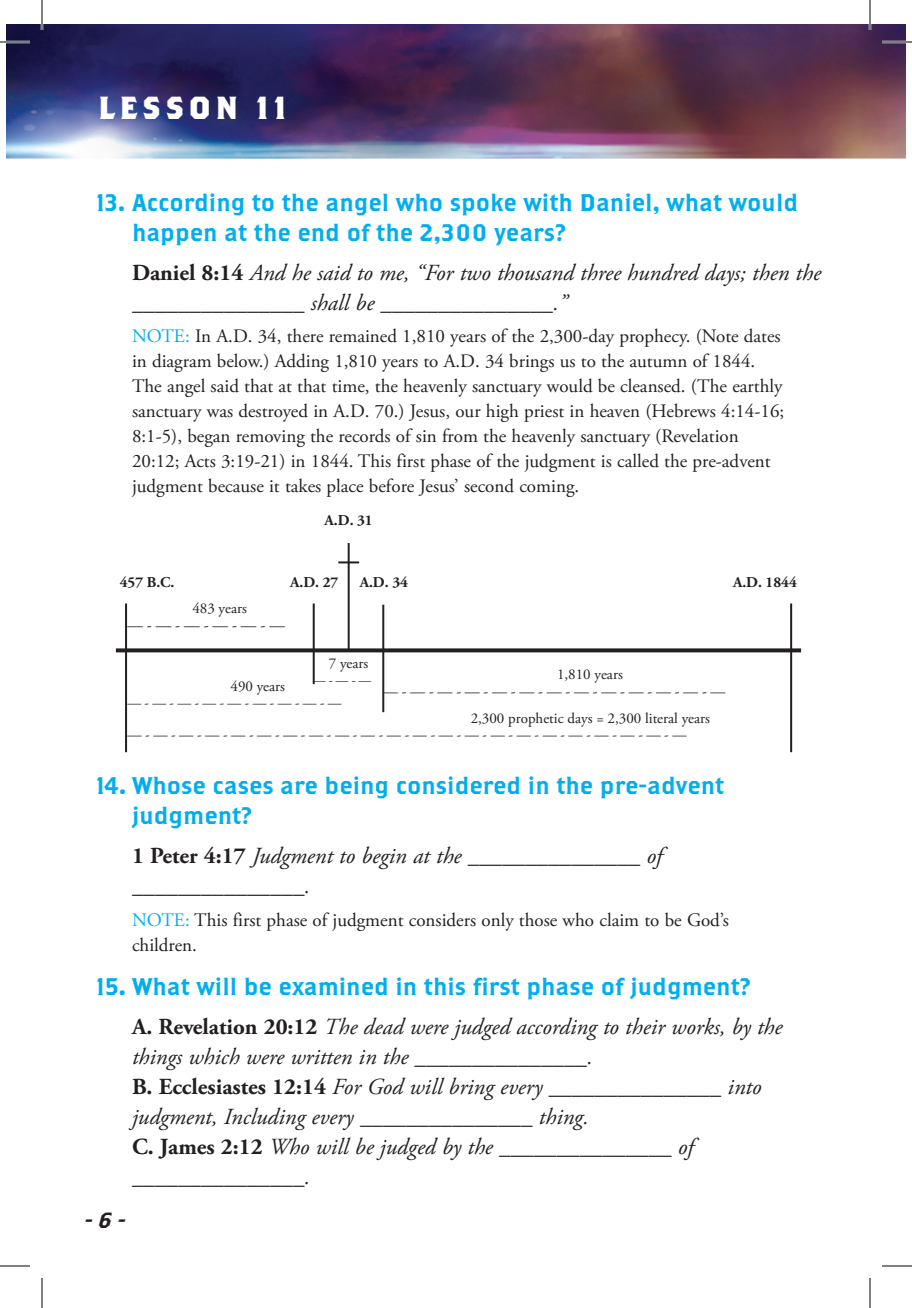
<style>
.page{position:relative;width:912px;height:1308px;background:#fff}
.page>*{position:absolute;margin:0;border:0;box-sizing:border-box;transform-origin:0 0}
.t1{font:700 31.8px "Brothers OT";letter-spacing:.15em;color:#fff}
.QUESTION{font:24px/30px "Brothers OT";color:#00aeef}
.VERSES{font:italic 23px/30px "Adobe Garamond Pro";color:#231f20}
.t2{font:22px "Brothers OT Super Slant";color:#231f20}
.NOTE{font:19px/25px "Adobe Garamond Pro";color:#231f20}
.t3{font:15.6px "Adobe Garamond Pro";color:#231f20}
.t4{font:15px "Adobe Garamond Pro";color:#231f20}
.t5{font:700 15px "Adobe Garamond Pro";color:#231f20}
.t6{font:14.2px "Adobe Garamond Pro";color:#231f20}
.t7{font:13.8px "Adobe Garamond Pro";color:#231f20}
.t8{font:12.6px "Adobe Garamond Pro";color:#231f20}
.s1{font-weight:700;font-style:normal}
.s2{color:#00aeef}
</style>
<div class="page">
<img style="left:6px;top:24px;width:900px;height:134px">
<svg style="left:116px;top:648px;width:685px;height:4px;fill:#231f20"></svg>
<hr style="left:125px;top:604px;width:2px;height:148px;background:#231f20">
<hr style="left:313px;top:604px;width:2px;height:80px;background:#231f20">
<hr style="left:790px;top:604px;width:2px;height:148px;background:#231f20">
<hr style="left:348px;top:543px;width:2px;height:107px;background:#231f20">
<hr style="left:338px;top:561px;width:21px;height:2px;background:#231f20">
<hr style="left:382px;top:605px;width:2px;height:107px;background:#231f20">
<hr style="left:0;top:41px;width:30px;height:2px;background:#fff">
<hr style="left:882px;top:41px;width:30px;height:2px;background:#fff">
<hr style="left:41px;top:0;width:2px;height:30px;background:#fff">
<hr style="left:869px;top:0;width:2px;height:30px;background:#fff">
<hr style="left:0;top:42px;width:30px;height:1px;background:#000">
<hr style="left:882px;top:42px;width:30px;height:1px;background:#000">
<hr style="left:0;top:1266px;width:30px;height:1px;background:#000">
<hr style="left:882px;top:1266px;width:30px;height:1px;background:#000">
<hr style="left:42px;top:0;width:1px;height:30px;background:#000">
<hr style="left:42px;top:1278px;width:1px;height:30px;background:#000">
<hr style="left:870px;top:0;width:1px;height:30px;background:#000">
<hr style="left:870px;top:1278px;width:1px;height:30px;background:#000">
<p class="t1" style="left:98px;top:93px;width:190px">LESSON 11</p>
<p class="QUESTION" style="left:132px;top:189px;width:668px;text-indent:-36px">13. According to the angel who spoke with Daniel, what would happen at the end of the 2,300 years?</p>
<p class="VERSES" style="left:132px;top:259px;width:690px"><span class="s1">Daniel 8:14</span> And he said to me, “For two thousand three hundred days; then the _______________ shall be _______________.”</p>
<p class="NOTE" style="left:132px;top:325px;width:654px"><span class="s2">NOTE:</span> In A.D. 34, there remained 1,810 years of the 2,300-day prophecy. (Note dates in diagram below.) Adding 1,810 years to A.D. 34 brings us to the autumn of 1844.<br>The angel said that at that time, the heavenly sanctuary would be cleansed. (The earthly sanctuary was destroyed in A.D. 70.) Jesus, our high priest in heaven (Hebrews 4:14-16; 8:1-5), began removing the records of sin from the heavenly sanctuary (Revelation 20:12; Acts 3:19-21) in 1844. This first phase of the judgment is called the pre-advent judgment because it takes place before Jesus’ second coming.</p>
<p class="t5" style="left:325px;top:512px;width:50px">A.D. 31</p>
<p class="t5" style="left:120px;top:573px;width:56px">457 B.C.</p>
<p class="t5" style="left:290px;top:573px;width:50px">A.D. 27</p>
<p class="t4" style="left:192px;top:599px;width:56px">483 years</p>
<p class="t3" style="left:127px;top:616px;width:159px">— - — - — - — - — - —</p>
<p class="t5" style="left:360px;top:573px;width:50px">A.D. 34</p>
<p class="t5" style="left:733px;top:573px;width:65px">A.D. 1844</p>
<p class="t4" style="left:231px;top:677px;width:56px">490 years</p>
<p class="t4" style="left:329px;top:654px;width:41px">7 years</p>
<p class="t8" style="left:313px;top:673px;width:60px">— - — - —</p>
<p class="t7" style="left:127px;top:694px;width:216px">— - — - — - — - — - — - — - — - —</p>
<p class="t4" style="left:557px;top:666px;width:67px">1,810 years</p>
<p class="t4" style="left:383px;top:682px;width:344px">— - — - — - — - — - — - — - — - — - — - — - — - —</p>
<p class="t4" style="left:471px;top:709px;width:241px">2,300 prophetic days = 2,300 literal years</p>
<p class="t6" style="left:127px;top:726px;width:561px">— - — - — - — - — - — - — - — - — - — - — - — - — - — - — - — - — - — - — - — - — - —</p>
<p class="QUESTION" style="left:132px;top:772px;width:594px;text-indent:-36px">14. Whose cases are being considered in the pre-advent judgment?</p>
<p class="VERSES" style="left:132px;top:842px;width:532px"><span class="s1">1 Peter 4:17</span> Judgment to begin at the _______________ of _______________.</p>
<p class="NOTE" style="left:132px;top:908px;width:598px"><span class="s2">NOTE:</span> This first phase of judgment considers only those who claim to be God’s children.</p>
<p class="QUESTION" style="left:96px;top:973px;width:656px">15. What will be examined in this first phase of judgment?</p>
<p class="VERSES" style="left:132px;top:1012px;width:652px"><span class="s1">A. Revelation 20:12</span> The dead were judged according to their works, by the things which were written in the _______________.</p>
<p class="VERSES" style="left:132px;top:1072px;width:631px"><span class="s1">B. Ecclesiastes 12:14</span> For God will bring every _______________ into judgment, Including every _______________ thing.</p>
<p class="VERSES" style="left:132px;top:1132px;width:563px"><span class="s1">C. James 2:12</span> Who will be judged by the _______________ of _______________.</p>
<p class="t2" style="left:85px;top:1210px;width:42px">- 6 -</p>
</div>
